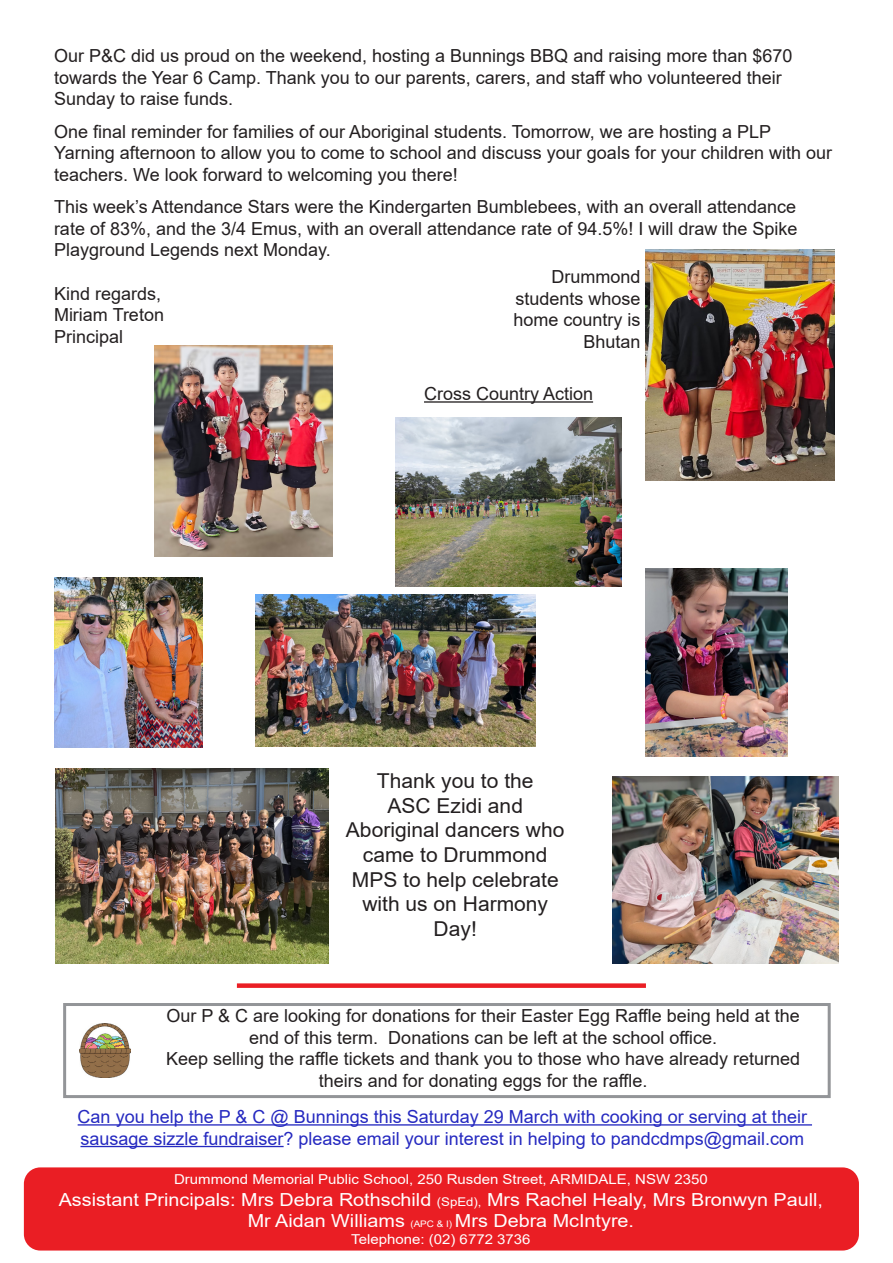
<style>
.page{position:relative;width:893px;height:1263px;background:#fff}
.page>*{position:absolute;margin:0;border:0;box-sizing:border-box;transform-origin:0 0}
.t1{font:20.55px/24.6px "Arial";color:#231f20;text-align:center}
.t2{font:18px/21.6px "Arial";color:#231f20}
.t3{font:18px "Arial";color:#2529c0}
.t4{font:18px "Arial";color:#fff;scale:1.1 1}
.t5{font:13.65px "Arial";color:#fff;scale:1.1 1}
.s1{font-size:12px}
.s2{font-size:9px}
</style>
<div class="page">
<div style="left:24px;top:1167px;width:835px;height:83px;background:#ea1e24;border-radius:16px"></div>
<div style="left:237px;top:983px;width:409px;height:5px;background:#ea1e24"></div>
<div style="left:63px;top:1003px;width:768px;height:95px;border:3px solid #939598"></div>
<img style="left:80px;top:1023px;width:51px;height:55px">
<img style="left:56px;top:768px;width:273px;height:195px">
<img style="left:154px;top:346px;width:178px;height:210px">
<img style="left:255px;top:595px;width:281px;height:151px">
<img style="left:613px;top:776px;width:226px;height:187px">
<img style="left:646px;top:569px;width:141px;height:187px">
<img style="left:646px;top:250px;width:188px;height:230px">
<img style="left:54px;top:578px;width:149px;height:169px">
<img style="left:395px;top:418px;width:227px;height:169px">
<hr style="left:424px;top:401px;width:169px;height:2px;background:#231f20">
<hr style="left:78px;top:1124px;width:734px;height:1px;background:#2529c0">
<hr style="left:80px;top:1146px;width:204px;height:1px;background:#2529c0">
<p class="t2" style="left:54px;top:45px;width:740px">Our P&amp;C did us proud on the weekend, hosting a Bunnings BBQ and raising more than $670 towards the Year 6 Camp. Thank you to our parents, carers, and staff who volunteered their<br>Sunday to raise funds.</p>
<p class="t2" style="left:54px;top:120px;width:780px">One final reminder for families of our Aboriginal students. Tomorrow, we are hosting a PLP<br>Yarning afternoon to allow you to come to school and discuss your goals for your children with our teachers. We look forward to welcoming you there!</p>
<p class="t2" style="left:54px;top:196px;width:745px;text-align:justify">This week’s Attendance Stars were the Kindergarten Bumblebees, with an overall attendance rate of 83%, and the 3/4 Emus, with an overall attendance rate of 94.5%! I will draw the Spike Playground Legends next Monday.</p>
<p class="t2" style="left:54px;top:282px;width:109px">Kind regards,</p>
<p class="t2" style="left:54px;top:304px;width:112px">Miriam Treton</p>
<p class="t2" style="left:54px;top:326px;width:71px">Principal</p>
<p class="t2" style="left:513px;top:266px;width:129px;text-align:right">Drummond students whose home country is<br>Bhutan</p>
<p class="t2" style="left:424px;top:383px;width:171px">Cross Country Action</p>
<p class="t1" style="left:377px;top:768px;width:158px">Thank you to the</p>
<p class="t1" style="left:387px;top:793px;width:137px">ASC Ezidi and</p>
<p class="t1" style="left:346px;top:818px;width:220px">Aboriginal dancers who came to Drummond<br>MPS to help celebrate with us on Harmony<br>Day!</p>
<p class="t2" style="left:166px;top:1005px;width:635px;text-align:center">Our P &amp; C are looking for donations for their Easter Egg Raffle being held at the end of this term. Donations can be left at the school office.</p>
<p class="t2" style="left:166px;top:1048px;width:635px;text-align:center">Keep selling the raffle tickets and thank you to those who have already returned theirs and for donating eggs for the raffle.</p>
<p class="t3" style="left:78px;top:1104px;width:731px">Can you help the P &amp; C @ Bunnings this Saturday 29 March with cooking or serving at their</p>
<p class="t3" style="left:80px;top:1126px;width:725px">sausage sizzle fundraiser? please email your interest in helping to pandcdmps@gmail.com</p>
<p class="t5" style="left:174px;top:1170px;width:487px">Drummond Memorial Public School, 250 Rusden Street, ARMIDALE, NSW 2350</p>
<p class="t4" style="left:59px;top:1187px;width:696px">Assistant Principals: Mrs Debra Rothschild <span class="s1">(SpEd),</span> Mrs Rachel Healy, Mrs Bronwyn Paull,</p>
<p class="t4" style="left:248px;top:1208px;width:353px">Mr Aidan Williams <span class="s2">(APC &amp; I)</span> Mrs Debra McIntyre.</p>
<p class="t5" style="left:351px;top:1229px;width:164px">Telephone: (02) 6772 3736</p>
</div>
